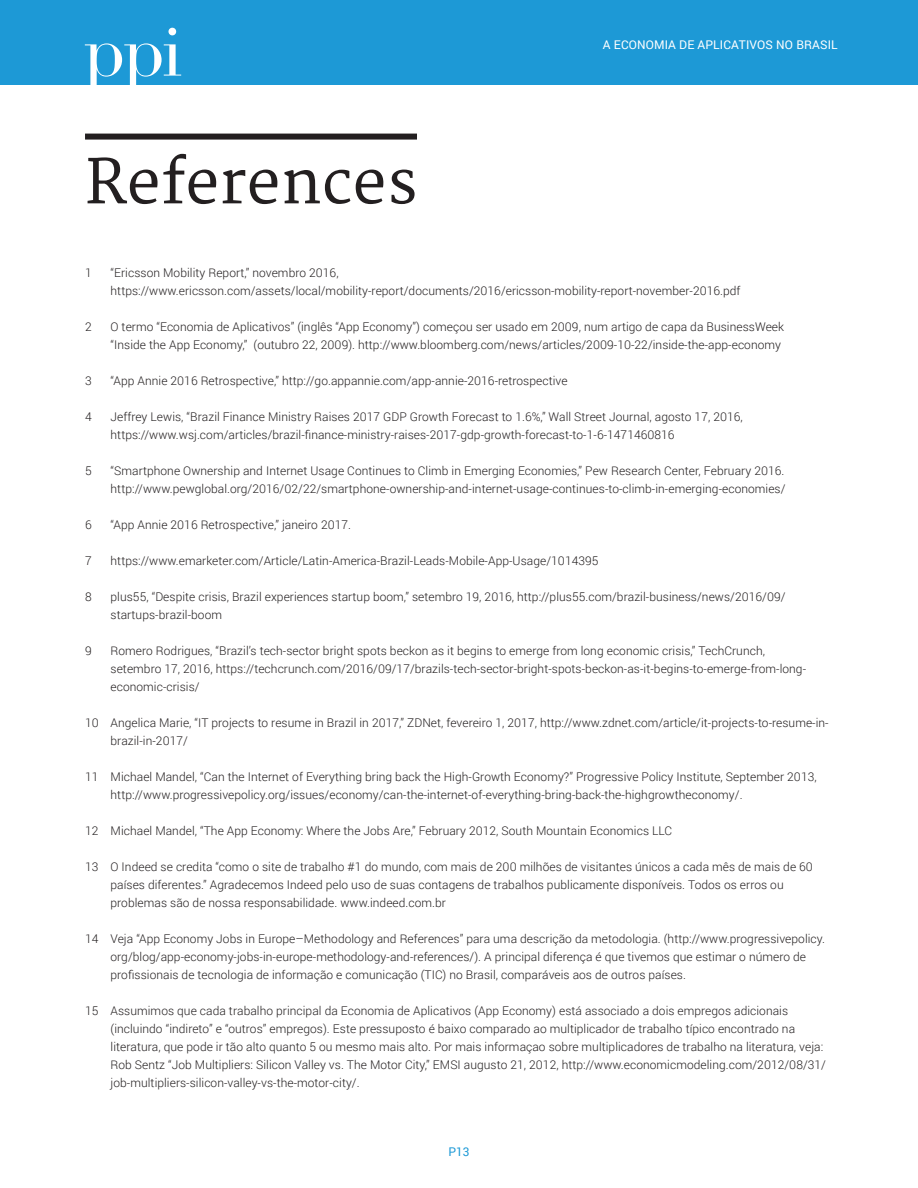
<style>
.page{position:relative;width:918px;height:1188px;background:#fff}
.page>*{position:absolute;margin:0;border:0;box-sizing:border-box;transform-origin:0 0}
.t1{font:600 60px "Martel";letter-spacing:.005em;color:#231f20}
.Reference_Style_-_En{font:300 12px/18px "Roboto";letter-spacing:.005em;color:#231f20}
.t2{font:12px "Roboto";letter-spacing:.01em;color:#fff}
.t3{font:12px "Roboto";color:#1d99d6}
</style>
<div class="page">
<div style="left:0;top:0;width:918px;height:85px;background:#1d99d6"></div>
<svg style="left:168px;top:28px;width:8px;height:7px"></svg>
<svg style="left:85px;top:43px;width:96px;height:42px"></svg>
<div style="left:85px;top:134px;width:332px;height:6px;background:#231f20"></div>
<p class="t1" style="left:85px;top:148px;width:334px">References</p>
<p class="t2" style="left:603px;top:36px;width:236px">A ECONOMIA DE APLICATIVOS NO BRASIL</p>
<p class="Reference_Style_-_En" style="left:85px;top:263px;width:8px">1</p>
<p class="Reference_Style_-_En" style="left:111px;top:263px;width:632px">“Ericsson Mobility Report,” novembro 2016, https://www.ericsson.com/assets/local/mobility-report/documents/2016/ericsson-mobility-report-november-2016.pdf</p>
<p class="Reference_Style_-_En" style="left:85px;top:317px;width:8px">2</p>
<p class="Reference_Style_-_En" style="left:111px;top:317px;width:675px">O termo “Economia de Aplicativos” (inglês “App Economy”) começou ser usado em 2009, num artigo de capa da BusinessWeek “Inside the App Economy,” (outubro 22, 2009). http://www.bloomberg.com/news/articles/2009-10-22/inside-the-app-economy</p>
<p class="Reference_Style_-_En" style="left:85px;top:371px;width:8px">3</p>
<p class="Reference_Style_-_En" style="left:111px;top:371px;width:459px">“App Annie 2016 Retrospective,” http://go.appannie.com/app-annie-2016-retrospective</p>
<p class="Reference_Style_-_En" style="left:85px;top:407px;width:8px">4</p>
<p class="Reference_Style_-_En" style="left:111px;top:407px;width:634px">Jeffrey Lewis, “Brazil Finance Ministry Raises 2017 GDP Growth Forecast to 1.6%,” Wall Street Journal, agosto 17, 2016, https://www.wsj.com/articles/brazil-finance-ministry-raises-2017-gdp-growth-forecast-to-1-6-1471460816</p>
<p class="Reference_Style_-_En" style="left:85px;top:461px;width:8px">5</p>
<p class="Reference_Style_-_En" style="left:111px;top:461px;width:677px">“Smartphone Ownership and Internet Usage Continues to Climb in Emerging Economies,” Pew Research Center, February 2016. http://www.pewglobal.org/2016/02/22/smartphone-ownership-and-internet-usage-continues-to-climb-in-emerging-economies/</p>
<p class="Reference_Style_-_En" style="left:85px;top:515px;width:8px">6</p>
<p class="Reference_Style_-_En" style="left:111px;top:515px;width:242px">“App Annie 2016 Retrospective,” janeiro 2017.</p>
<p class="Reference_Style_-_En" style="left:85px;top:551px;width:8px">7</p>
<p class="Reference_Style_-_En" style="left:111px;top:551px;width:489px">https://www.emarketer.com/Article/Latin-America-Brazil-Leads-Mobile-App-Usage/1014395</p>
<p class="Reference_Style_-_En" style="left:85px;top:587px;width:8px">8</p>
<p class="Reference_Style_-_En" style="left:111px;top:587px;width:677px">plus55, “Despite crisis, Brazil experiences startup boom,” setembro 19, 2016, http://plus55.com/brazil-business/news/2016/09/ startups-brazil-boom</p>
<p class="Reference_Style_-_En" style="left:85px;top:641px;width:8px">9</p>
<p class="Reference_Style_-_En" style="left:111px;top:641px;width:697px">Romero Rodrigues, “Brazil’s tech-sector bright spots beckon as it begins to emerge from long economic crisis,” TechCrunch, setembro 17, 2016, https://techcrunch.com/2016/09/17/brazils-tech-sector-bright-spots-beckon-as-it-begins-to-emerge-from-long&shy;economic-crisis/</p>
<p class="Reference_Style_-_En" style="left:111px;top:713px;width:720px;text-indent:-26px">10 Angelica Marie, “IT projects to resume in Brazil in 2017,” ZDNet, fevereiro 1, 2017, http://www.zdnet.com/article/it-projects-to-resume-in&shy;brazil-in-2017/</p>
<p class="Reference_Style_-_En" style="left:111px;top:767px;width:708px;text-indent:-26px">11 Michael Mandel, “Can the Internet of Everything bring back the High-Growth Economy?” Progressive Policy Institute, September 2013, http://www.progressivepolicy.org/issues/economy/can-the-internet-of-everything-bring-back-the-highgrowtheconomy/.</p>
<p class="Reference_Style_-_En" style="left:85px;top:821px;width:589px">12 Michael Mandel, “The App Economy: Where the Jobs Are,” February 2012, South Mountain Economics LLC</p>
<p class="Reference_Style_-_En" style="left:111px;top:857px;width:704px;text-indent:-26px">13 O Indeed se credita “como o site de trabalho #1 do mundo, com mais de 200 milhões de visitantes únicos a cada mês de mais de 60 países diferentes.” Agradecemos Indeed pelo uso de suas contagens de trabalhos publicamente disponíveis. Todos os erros ou problemas são de nossa responsabilidade. www.indeed.com.br</p>
<p class="Reference_Style_-_En" style="left:111px;top:929px;width:716px;text-indent:-26px">14 Veja “App Economy Jobs in Europe–Methodology and References” para uma descrição da metodologia. (http://www.progressivepolicy. org/blog/app-economy-jobs-in-europe-methodology-and-references/). A principal diferença é que tivemos que estimar o número de profissionais de tecnologia de informação e comunicação (TIC) no Brasil, comparáveis aos de outros países.</p>
<p class="Reference_Style_-_En" style="left:111px;top:1001px;width:717px;text-indent:-26px">15 Assumimos que cada trabalho principal da Economia de Aplicativos (App Economy) está associado a dois empregos adicionais (incluindo “indireto” e “outros” empregos). Este pressuposto é baixo comparado ao multiplicador de trabalho típico encontrado na literatura, que pode ir tão alto quanto 5 ou mesmo mais alto. Por mais informaçao sobre multiplicadores de trabalho na literatura, veja:<br>Rob Sentz “Job Multipliers: Silicon Valley vs. The Motor City,” EMSI augusto 21, 2012, http://www.economicmodeling.com/2012/08/31/ job-multipliers-silicon-valley-vs-the-motor-city/.</p>
<p class="t3" style="left:448px;top:1143px;width:23px">P13</p>
</div>
